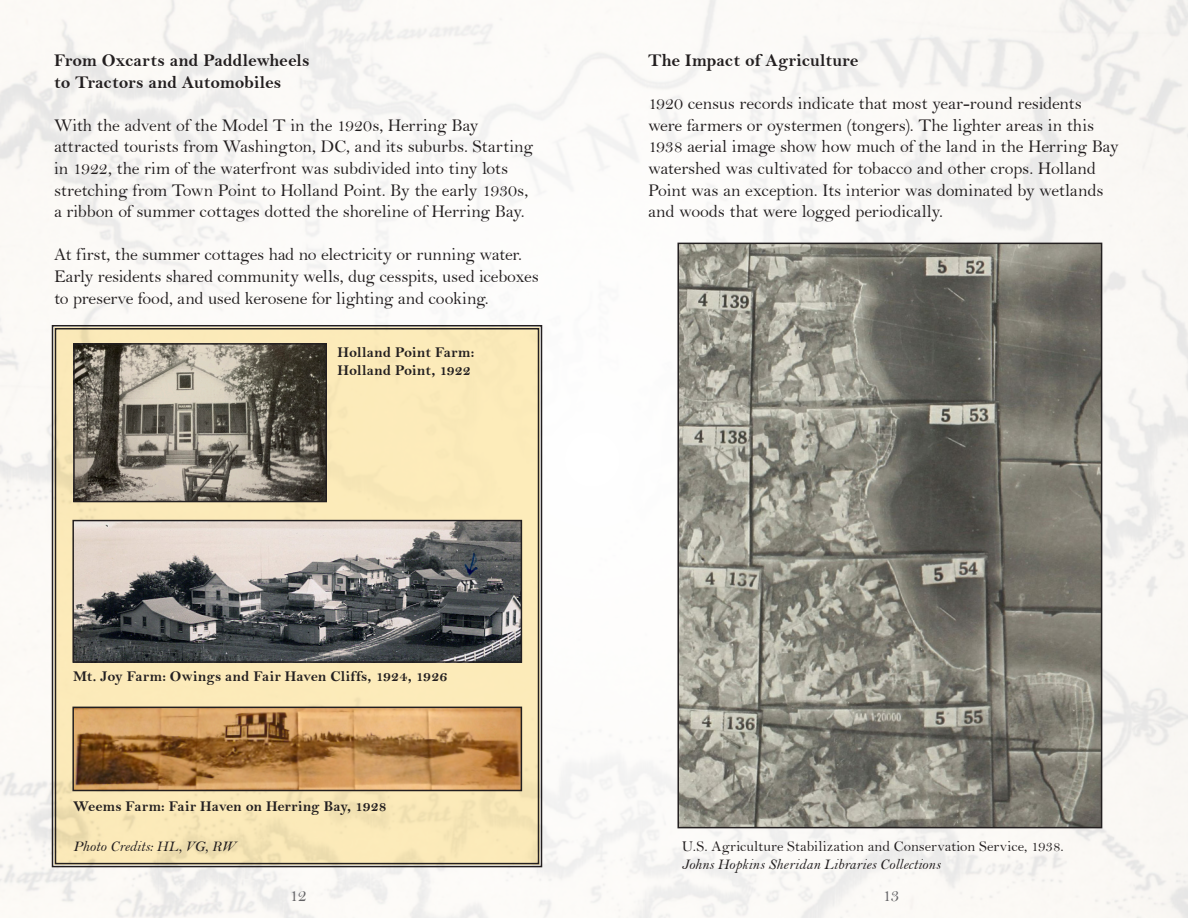
<style>
.page{position:relative;width:1188px;height:918px;background:#fff}
.page>*{position:absolute;margin:0;border:0;box-sizing:border-box;transform-origin:0 0}
.t1{font:18px/21.6px "Bell";letter-spacing:-.015em;color:#231f20}
.t2{font:18px "Bell MT Bold";letter-spacing:-.005em;color:#231f20}
.t3{font:18px "Bell";color:#636366}
.t4{font:15px/18px "Bell MT Bold";letter-spacing:.005em;color:#231f20}
.t5{font:15px "Bell MT Italic";color:#231f20}
.t6{font:15px "Bell";color:#231f20}
</style>
<div class="page">
<svg style="left:51px;top:324px;width:492px;height:544px;background:#eedeb1"></svg>
<img style="left:76px;top:346px;width:248px;height:153px">
<div style="left:73px;top:343px;width:254px;height:159px;border:2px solid #231f20"></div>
<img style="left:75px;top:523px;width:444px;height:137px">
<div style="left:72px;top:520px;width:450px;height:143px;border:2px solid #231f20"></div>
<img style="left:75px;top:710px;width:444px;height:78px">
<div style="left:72px;top:707px;width:450px;height:84px;border:2px solid #231f20"></div>
<img style="left:680px;top:246px;width:419px;height:579px">
<div style="left:677px;top:243px;width:425px;height:585px;border:2px solid #231f20"></div>
<p class="t2" style="left:54px;top:50px;width:257px">From Oxcarts and Paddlewheels</p>
<p class="t2" style="left:54px;top:71px;width:229px">to Tractors and Automobiles</p>
<p class="t1" style="left:54px;top:114px;width:481px">With the advent of the Model T in the 1920s, Herring Bay attracted tourists from Washington, DC, and its suburbs. Starting in 1922, the rim of the waterfront was subdivided into tiny lots stretching from Town Point to Holland Point. By the early 1930s, a ribbon of summer cottages dotted the shoreline of Herring Bay.</p>
<p class="t1" style="left:54px;top:244px;width:486px">At first, the summer cottages had no electricity or running water.<br>Early residents shared community wells, dug cesspits, used iceboxes to preserve food, and used kerosene for lighting and cooking.</p>
<p class="t4" style="left:338px;top:343px;width:138px">Holland Point Farm:<br>Holland Point, 1922</p>
<p class="t2" style="left:648px;top:50px;width:212px">The Impact of Agriculture</p>
<p class="t1" style="left:648px;top:93px;width:472px">1920 census records indicate that most year-round residents were farmers or oystermen (tongers). The lighter areas in this 1938 aerial image show how much of the land in the Herring Bay watershed was cultivated for tobacco and other crops. Holland Point was an exception. Its interior was dominated by wetlands and woods that were logged periodically.</p>
<p class="t4" style="left:73px;top:667px;width:376px">Mt. Joy Farm: Owings and Fair Haven Cliffs, 1924, 1926</p>
<p class="t4" style="left:73px;top:797px;width:315px">Weems Farm: Fair Haven on Herring Bay, 1928</p>
<p class="t5" style="left:73px;top:837px;width:164px">Photo Credits: HL, VG, RW</p>
<p class="t6" style="left:682px;top:837px;width:384px">U.S. Agriculture Stabilization and Conservation Service, 1938.</p>
<p class="t5" style="left:682px;top:855px;width:260px">Johns Hopkins Sheridan Libraries Collections</p>
<p class="t3" style="left:289px;top:884px;width:19px">12</p>
<p class="t3" style="left:883px;top:884px;width:18px">13</p>
</div>
